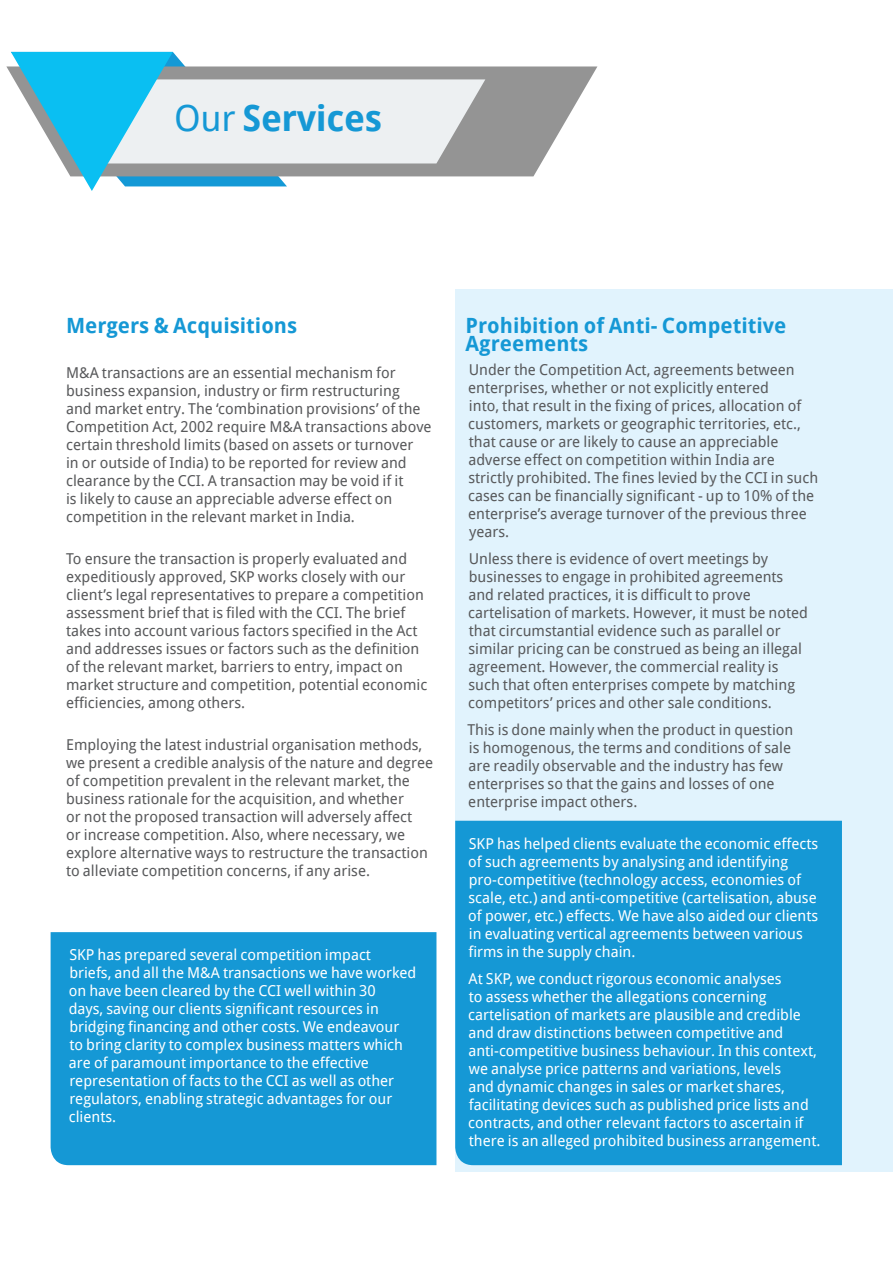
<style>
.page{position:relative;width:893px;height:1263px;background:#fff}
.page>*{position:absolute;margin:0;border:0;box-sizing:border-box;transform-origin:0 0}
.t1{font:700 36px "Droid Sans";letter-spacing:-.01em;color:#1598d5}
.t2{font:700 21px/18px "Droid Sans";color:#1598d5}
.t3{font:15px/18px "Droid Sans";color:#58595b}
.t4{font:15px/18px "Droid Sans";color:#fff}
.s1{font-weight:400}
.s2{color:#fff}
</style>
<div class="page">
<div style="left:455px;top:289px;width:438px;height:882px;background:#e1f3fd"></div>
<svg style="left:6px;top:66px;width:591px;height:110px;fill:#949494"></svg>
<svg style="left:11px;top:52px;width:474px;height:139px"></svg>
<div style="left:51px;top:932px;width:385px;height:233px;background:#1598d5"></div>
<div style="left:455px;top:821px;width:387px;height:344px;background:#1598d5"></div>
<h1 class="t1" style="left:174px;top:93px;width:209px"><span class="s1">Our</span> Services</h1>
<h2 class="t2" style="left:66px;top:315px;width:233px">Mergers &amp; Acquisitions</h2>
<h2 class="t2" style="left:466px;top:315px;width:322px">Prohibition of Anti- Competitive<br>Agreements</h2>
<p class="t3" style="left:66px;top:363px;width:367px">M&amp;A transactions are an essential mechanism for business expansion, industry or firm restructuring<br>and market entry. The ‘combination provisions’ of the Competition Act, 2002 require M&amp;A transactions above certain threshold limits (based on assets or turnover<br>in or outside of India) to be reported for review and clearance by the CCI. A transaction may be void if it<br>is likely to cause an appreciable adverse effect on competition in the relevant market in India.</p>
<p class="t3" style="left:66px;top:549px;width:363px">To ensure the transaction is properly evaluated and expeditiously approved, SKP works closely with our client’s legal representatives to prepare a competition assessment brief that is filed with the CCI. The brief takes into account various factors specified in the Act and addresses issues or factors such as the definition of the relevant market, barriers to entry, impact on market structure and competition, potential economic efficiencies, among others.</p>
<p class="t3" style="left:66px;top:735px;width:368px">Employing the latest industrial organisation methods, we present a credible analysis of the nature and degree of competition prevalent in the relevant market, the business rationale for the acquisition, and whether<br>or not the proposed transaction will adversely affect<br>or increase competition. Also, where necessary, we explore alternative ways to restructure the transaction to alleviate competition concerns, if any arise. <span class="s2">rs,</span></p>
<p class="t3" style="left:468px;top:360px;width:351px">Under the Competition Act, agreements between enterprises, whether or not explicitly entered<br>into, that result in the fixing of prices, allocation of customers, markets or geographic territories, etc., that cause or are likely to cause an appreciable adverse effect on competition within India are strictly prohibited. The fines levied by the CCI in such cases can be financially significant - up to 10% of the enterprise’s average turnover of the previous three years.</p>
<p class="t3" style="left:468px;top:549px;width:341px">Unless there is evidence of overt meetings by businesses to engage in prohibited agreements and related practices, it is difficult to prove cartelisation of markets. However, it must be noted that circumstantial evidence such as parallel or similar pricing can be construed as being an illegal agreement. However, the commercial reality is such that often enterprises compete by matching competitors’ prices and other sale conditions.</p>
<p class="t3" style="left:467px;top:720px;width:328px">This is done mainly when the product in question is homogenous, the terms and conditions of sale are readily observable and the industry has few enterprises so that the gains and losses of one enterprise impact others.</p>
<p class="t4" style="left:468px;top:834px;width:351px">SKP has helped clients evaluate the economic effects of such agreements by analysing and identifying pro-competitive (technology access, economies of scale, etc.) and anti-competitive (cartelisation, abuse of power, etc.) effects. We have also aided our clients in evaluating vertical agreements between various firms in the supply chain.</p>
<p class="t4" style="left:468px;top:969px;width:354px">At SKP, we conduct rigorous economic analyses<br>to assess whether the allegations concerning cartelisation of markets are plausible and credible and draw distinctions between competitive and anti-competitive business behaviour. In this context, we analyse price patterns and variations, levels<br>and dynamic changes in sales or market shares, facilitating devices such as published price lists and contracts, and other relevant factors to ascertain if there is an alleged prohibited business arrangement.</p>
<p class="t4" style="left:69px;top:945px;width:349px">SKP has prepared several competition impact briefs, and all the M&amp;A transactions we have worked on have been cleared by the CCI well within 30<br>days, saving our clients significant resources in bridging financing and other costs. We endeavour<br>to bring clarity to complex business matters which are of paramount importance to the effective representation of facts to the CCI as well as other regulators, enabling strategic advantages for our clients.</p>
</div>
